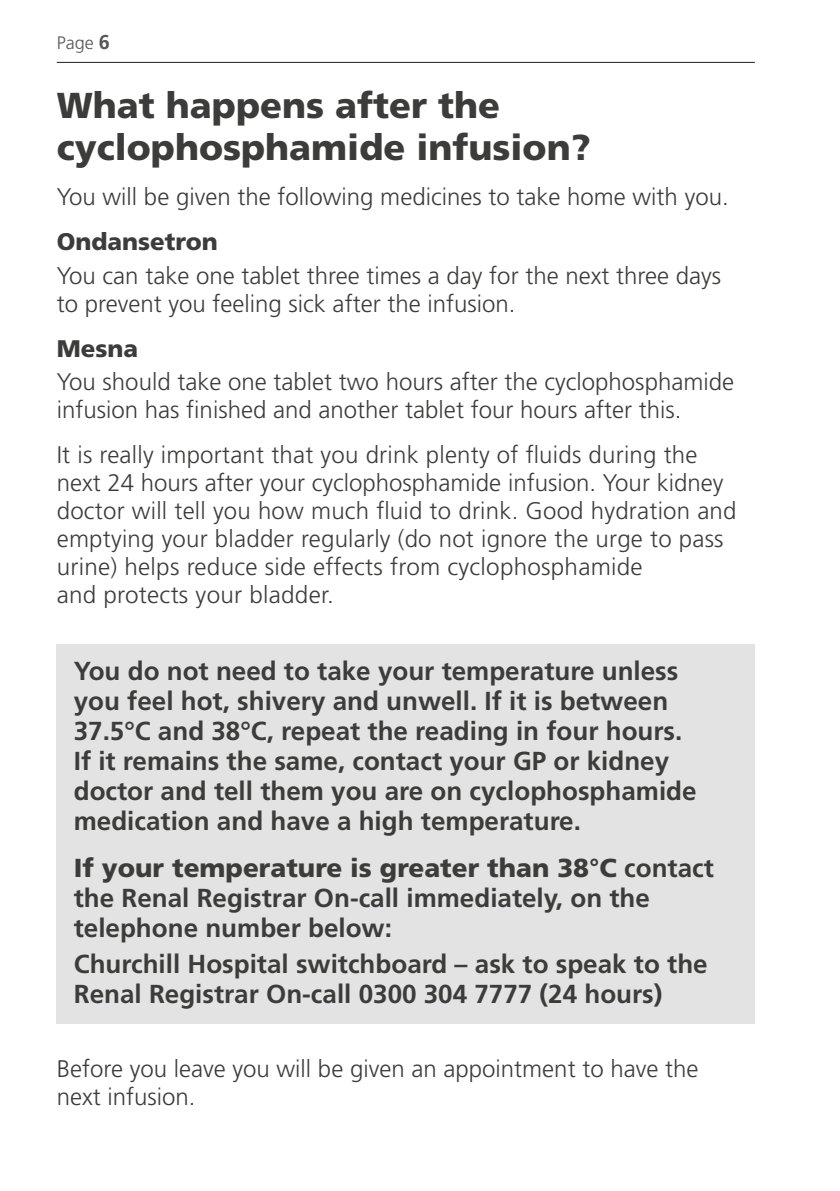
<style>
.page{position:relative;width:840px;height:1191px;background:#fff}
.page>*{position:absolute;margin:0;border:0;box-sizing:border-box;transform-origin:0 0}
.t1{font:900 36px/42px "Frutiger LT Std";color:#3c3c3b}
.t2{font:700 26px/30px "Frutiger LT Std";color:#3c3c3b}
.t3{font:300 24px/28px "Frutiger LT Std";color:#3c3c3b}
.t4{font:900 24px "Frutiger LT Std";color:#3c3c3b}
.t5{font:300 18px "Frutiger LT Std";color:#575756}
.s1{font-weight:700;font-size:20px}
.s2{font-weight:900}
</style>
<div class="page">
<hr style="left:57px;top:62px;width:697px;height:1px;background:#1d1d1b">
<div style="left:57px;top:643px;width:697px;height:380px;background:#e3e3e3"></div>
<p class="t5" style="left:57px;top:33px;width:55px">Page <span class="s1">6</span></p>
<h1 class="t1" style="left:57px;top:84px;width:535px">What happens after the cyclophosphamide infusion?</h1>
<p class="t3" style="left:57px;top:183px;width:673px">You will be given the following medicines to take home with you.</p>
<p class="t4" style="left:57px;top:227px;width:162px">Ondansetron</p>
<p class="t3" style="left:57px;top:261px;width:665px">You can take one tablet three times a day for the next three days to prevent you feeling sick after the infusion.</p>
<p class="t4" style="left:57px;top:334px;width:83px">Mesna</p>
<p class="t3" style="left:57px;top:368px;width:678px">You should take one tablet two hours after the cyclophosphamide infusion has finished and another tablet four hours after this.</p>
<p class="t3" style="left:57px;top:441px;width:681px">It is really important that you drink plenty of fluids during the next 24 hours after your cyclophosphamide infusion. Your kidney doctor will tell you how much fluid to drink. Good hydration and emptying your bladder regularly (do not ignore the urge to pass urine) helps reduce side effects from cyclophosphamide<br>and protects your bladder.</p>
<p class="t2" style="left:74px;top:656px;width:624px">You do not need to take your temperature unless you feel hot, shivery and unwell. If it is between 37.5°C and 38°C, repeat the reading in four hours.<br>If it remains the same, contact your GP or kidney doctor and tell them you are on cyclophosphamide medication and have a high temperature.</p>
<p class="t2" style="left:74px;top:853px;width:641px"><span class="s2">If your temperature is greater than 38°C</span> contact the Renal Registrar On-call immediately, on the telephone number below:</p>
<p class="t2" style="left:74px;top:949px;width:635px">Churchill Hospital switchboard – ask to speak to the<br>Renal Registrar On-call 0300 304 7777 (24 hours)</p>
<p class="t3" style="left:57px;top:1055px;width:643px">Before you leave you will be given an appointment to have the next infusion.</p>
</div>
